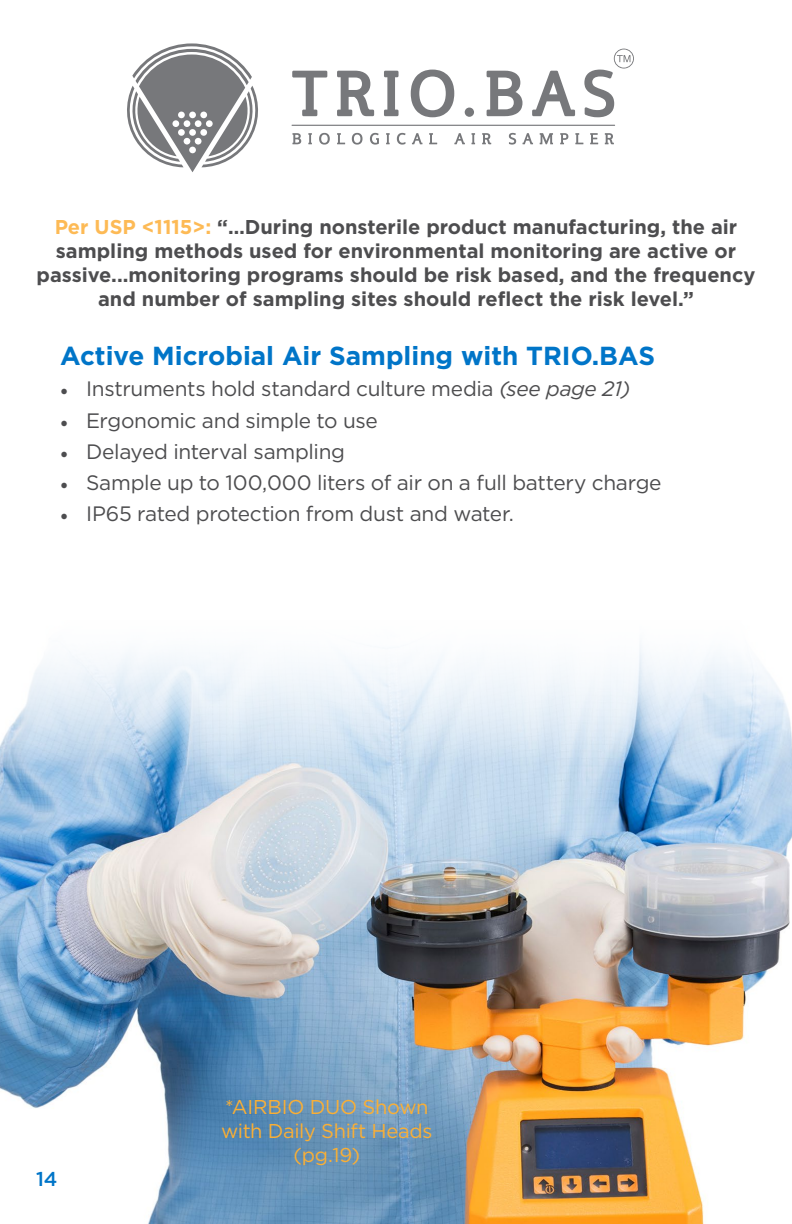
<style>
.page{position:relative;width:792px;height:1224px;background:#fff}
.page>*{position:absolute;margin:0;border:0;box-sizing:border-box;transform-origin:0 0}
.t1{font:700 26px "Gotham";color:#0075c8}
.t2{font:20.8px "Gotham";letter-spacing:-.015em;color:#4d4d4f}
.t3{font:700 20px/24px "Gotham";color:#4d4d4f;text-align:center}
.t4{font:20px/24px "Gotham";letter-spacing:-.015em;color:#fbaf34;text-align:center}
.t5{font:500 20px "Gotham";color:#0075c8}
.s1{color:#fdba55}
.s2{font-family:"Minion Pro"}
.s3{font-style:italic}
</style>
<div class="page">
<img style="left:0;top:645px;width:792px;height:579px">
<svg style="left:292px;top:71px;width:35px;height:45px"></svg>
<svg style="left:337px;top:71px;width:37px;height:45px"></svg>
<svg style="left:384px;top:71px;width:15px;height:45px"></svg>
<svg style="left:411px;top:70px;width:43px;height:47px"></svg>
<svg style="left:292px;top:133px;width:9px;height:11px"></svg>
<svg style="left:308px;top:133px;width:4px;height:11px"></svg>
<svg style="left:319px;top:133px;width:11px;height:12px"></svg>
<svg style="left:337px;top:133px;width:8px;height:11px"></svg>
<svg style="left:352px;top:133px;width:11px;height:12px"></svg>
<svg style="left:370px;top:133px;width:9px;height:12px"></svg>
<svg style="left:386px;top:133px;width:4px;height:11px"></svg>
<svg style="left:397px;top:133px;width:9px;height:12px"></svg>
<svg style="left:412px;top:133px;width:10px;height:11px"></svg>
<svg style="left:429px;top:133px;width:8px;height:11px"></svg>
<svg style="left:454px;top:133px;width:11px;height:11px"></svg>
<svg style="left:472px;top:133px;width:3px;height:11px"></svg>
<svg style="left:482px;top:133px;width:9px;height:11px"></svg>
<svg style="left:509px;top:133px;width:7px;height:12px"></svg>
<svg style="left:523px;top:133px;width:10px;height:11px"></svg>
<svg style="left:540px;top:133px;width:13px;height:11px"></svg>
<svg style="left:560px;top:133px;width:8px;height:11px"></svg>
<svg style="left:575px;top:133px;width:8px;height:11px"></svg>
<svg style="left:590px;top:133px;width:8px;height:11px"></svg>
<svg style="left:605px;top:133px;width:9px;height:11px"></svg>
<svg style="left:465px;top:108px;width:9px;height:9px"></svg>
<svg style="left:487px;top:71px;width:35px;height:45px"></svg>
<svg style="left:532px;top:71px;width:43px;height:45px"></svg>
<hr style="left:292px;top:125px;width:323px;height:1px;background:#77787b">
<svg style="left:584px;top:49px;width:50px;height:68px"></svg>
<svg style="left:127px;top:43px;width:131px;height:129px"></svg>
<p class="t3" style="left:37px;top:215px;width:720px"><span class="s1">Per USP &lt;1115&gt;:</span> “…During nonsterile product manufacturing, the air sampling methods used for environmental monitoring are active or passive...monitoring programs should be risk based, and the frequency and number of sampling sites should reflect the risk level.”</p>
<h1 class="t1" style="left:60px;top:339px;width:597px">Active Microbial Air Sampling with TRIO.BAS</h1>
<p class="t2" style="left:60px;top:376px;width:572px"><span class="s2">•</span> Instruments hold standard culture media <span class="s3">(see page 21)</span></p>
<p class="t2" style="left:60px;top:407px;width:319px"><span class="s2">•</span> Ergonomic and simple to use</p>
<p class="t2" style="left:60px;top:438px;width:287px"><span class="s2">•</span> Delayed interval sampling</p>
<p class="t2" style="left:60px;top:469px;width:603px"><span class="s2">•</span> Sample up to 100,000 liters of air on a full battery charge</p>
<p class="t2" style="left:60px;top:501px;width:455px"><span class="s2">•</span> IP65 rated protection from dust and water.</p>
<p class="t5" style="left:36px;top:1166px;width:23px">14</p>
<p class="t4" style="left:221px;top:1095px;width:213px">*AIRBIO DUO Shown with Daily Shift Heads (pg.19)</p>
</div>
